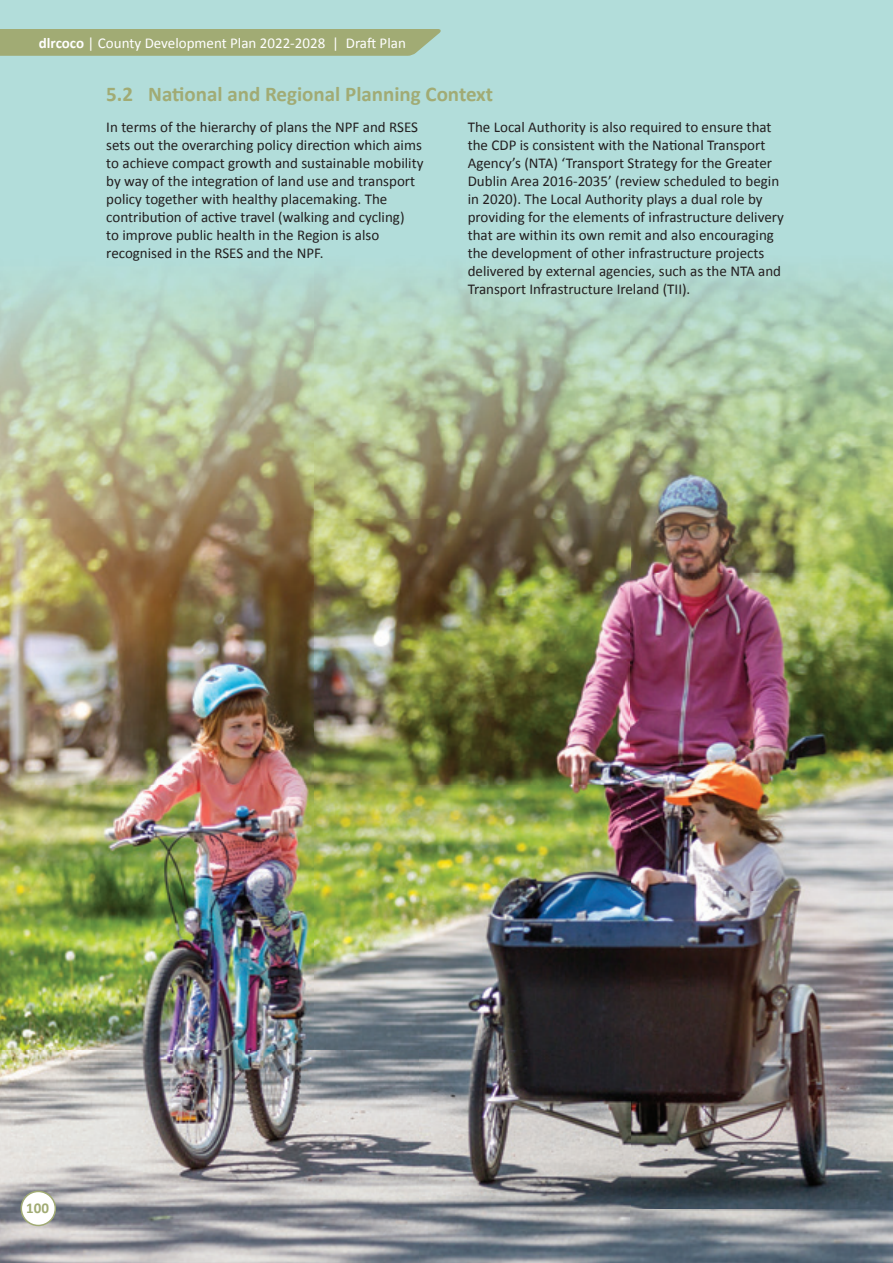
<style>
.page{position:relative;width:893px;height:1263px;background:#b2ddda}
.page>*{position:absolute;margin:0;border:0;box-sizing:border-box;transform-origin:0 0}
.t1{font:700 21px "Calibri";color:#a1ab74}
.t2{font:15px/18px "Calibri";color:#231f20}
.t3{font:15px "Calibri";color:#fff}
.t4{font:700 15px "Calibri";color:#a1ab74}
.s1{font-weight:700}
</style>
<div class="page">
<img style="left:0;top:267px;width:893px;height:996px">
<div style="left:21px;top:1191px;width:34px;height:34px;background:#fff;border-radius:50%"></div>
<div style="left:21px;top:1191px;width:35px;height:35px;border:2px solid #a1ab74;border-radius:50%"></div>
<div style="left:0;top:29px;width:441px;height:27px;background:#a1ab74"></div>
<p class="t3" style="left:39px;top:34px;width:369px"><span class="s1">dlrcoco</span> | County Development Plan 2022-2028 | Draft Plan</p>
<h1 class="t1" style="left:106px;top:79px;width:388px">5.2 National and Regional Planning Context</h1>
<p class="t2" style="left:106px;top:117px;width:319px">In terms of the hierarchy of plans the NPF and RSES sets out the overarching policy direction which aims to achieve compact growth and sustainable mobility by way of the integration of land use and transport policy together with healthy placemaking. The contribution of active travel (walking and cycling)<br>to improve public health in the Region is also recognised in the RSES and the NPF.</p>
<p class="t2" style="left:468px;top:117px;width:318px">The Local Authority is also required to ensure that the CDP is consistent with the National Transport Agency’s (NTA) ‘Transport Strategy for the Greater Dublin Area 2016-2035’ (review scheduled to begin in 2020). The Local Authority plays a dual role by providing for the elements of infrastructure delivery that are within its own remit and also encouraging the development of other infrastructure projects delivered by external agencies, such as the NTA and Transport Infrastructure Ireland (TII).</p>
<p class="t4" style="left:26px;top:1197px;width:24px">100</p>
</div>
